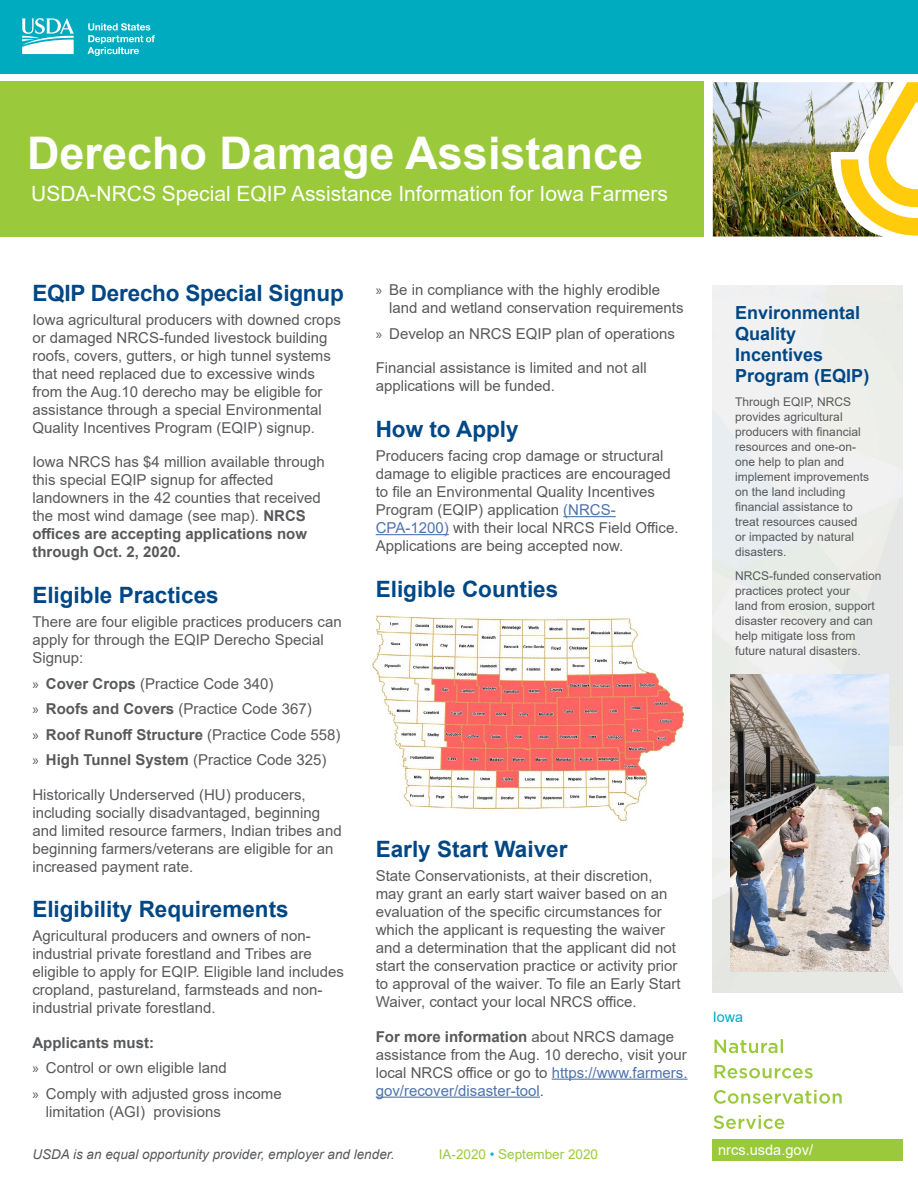
<style>
.page{position:relative;width:918px;height:1188px;background:#fff}
.page>*{position:absolute;margin:0;border:0;box-sizing:border-box;transform-origin:0 0}
.t1{font:700 45px "Arial";color:#fff}
.t2{font:700 22.5px "Arial";color:#004785}
.t3{font:21px "Arial";color:#fff}
.t4{font:700 18px/21px "Arial";color:#004785}
.t5{font:15px/18px "Arial";color:#58595b}
.t6{font:14.55px "Arial";color:#fff}
.t7{font:14.4px "Arial";color:#00abc0}
.t8{font:italic 13.5px "Arial";color:#58595b}
.t9{font:13.5px "Arial";color:#9aca3c}
.t10{font:12px/15px "Arial";color:#58595b}
.s1{font-weight:700}
.s2{font-family:"Myriad Pro"}
.s3{color:#4f73ad}
.s4{color:#00b7ca}
</style>
<div class="page">
<img style="left:713px;top:285px;width:190px;height:708px">
<div style="left:0;top:0;width:918px;height:74px;background:#00abc0"></div>
<svg style="left:22px;top:18px;width:52px;height:36px"></svg>
<svg style="left:88px;top:23px;width:67px;height:33px"></svg>
<div style="left:0;top:82px;width:704px;height:155px;background:#9aca3c"></div>
<hr style="left:563px;top:516px;width:53px;height:1px;background:#4f73ad">
<hr style="left:376px;top:534px;width:73px;height:1px;background:#4f73ad">
<hr style="left:552px;top:1079px;width:136px;height:1px;background:#4f73ad">
<hr style="left:376px;top:1097px;width:164px;height:1px;background:#4f73ad">
<img style="left:372px;top:616px;width:313px;height:205px">
<svg style="left:894px;top:82px;width:24px;height:154px"></svg>
<img style="left:713px;top:82px;width:181px;height:155px">
<img style="left:730px;top:675px;width:158px;height:296px">
<div style="left:713px;top:1139px;width:190px;height:22px;background:#9aca3c"></div>
<svg style="left:714px;top:1115px;width:70px;height:14px"></svg>
<svg style="left:714px;top:1090px;width:128px;height:14px"></svg>
<svg style="left:715px;top:1065px;width:98px;height:13px"></svg>
<svg style="left:715px;top:1039px;width:68px;height:14px"></svg>
<h1 class="t1" style="left:27px;top:122px;width:618px">Derecho Damage Assistance</h1>
<h3 class="t3" style="left:31px;top:179px;width:638px">USDA-NRCS Special EQIP Assistance Information for Iowa Farmers</h3>
<h2 class="t2" style="left:32px;top:277px;width:313px">EQIP Derecho Special Signup</h2>
<p class="t5" style="left:32px;top:310px;width:310px">Iowa agricultural producers with downed crops or damaged NRCS-funded livestock building roofs, covers, gutters, or high tunnel systems that need replaced due to excessive winds from the Aug.10 derecho may be eligible for assistance through a special Environmental Quality Incentives Program (EQIP) signup.</p>
<p class="t5" style="left:32px;top:453px;width:294px">Iowa NRCS has $4 million available through this special EQIP signup for affected landowners in the 42 counties that received the most wind damage (see map). <span class="s1">NRCS offices are accepting applications now through Oct. 2, 2020.</span></p>
<h2 class="t2" style="left:32px;top:579px;width:188px">Eligible Practices</h2>
<p class="t5" style="left:32px;top:613px;width:311px">There are four eligible practices producers can apply for through the EQIP Derecho Special<br>Signup:</p>
<p class="t5" style="left:32px;top:670px;width:310px;line-height:25.5px"><span class="s2">»</span> <span class="s1">Cover Crops</span> (Practice Code 340)<br><span class="s2">»</span> <span class="s1">Roofs and Covers</span> (Practice Code 367)<br><span class="s2">»</span> <span class="s1">Roof Runoff Structure</span> (Practice Code 558) <span class="s2">»</span> <span class="s1">High Tunnel System</span> (Practice Code 325)</p>
<p class="t5" style="left:32px;top:785px;width:311px">Historically Underserved (HU) producers, including socially disadvantaged, beginning and limited resource farmers, Indian tribes and beginning farmers/veterans are eligible for an increased payment rate.</p>
<h2 class="t2" style="left:32px;top:894px;width:258px">Eligibility Requirements</h2>
<p class="t5" style="left:32px;top:927px;width:313px">Agricultural producers and owners of non&shy;industrial private forestland and Tribes are eligible to apply for EQIP. Eligible land includes cropland, pastureland, farmsteads and non&shy;industrial private forestland.</p>
<p class="t5" style="left:32px;top:1030px;width:251px;line-height:25.5px"><span class="s1">Applicants must:<br></span><span class="s2">»</span> Control or own eligible land<br><span class="s2">»</span> Comply with adjusted gross income</p>
<p class="t5" style="left:46px;top:1102px;width:177px">limitation (AGI) provisions</p>
<p class="t5" style="left:389px;top:281px;width:296px;text-indent:-14px"><span class="s2">»</span> Be in compliance with the highly erodible land and wetland conservation requirements</p>
<p class="t5" style="left:376px;top:324px;width:301px"><span class="s2">»</span> Develop an NRCS EQIP plan of operations</p>
<p class="t5" style="left:376px;top:359px;width:272px">Financial assistance is limited and not all applications will be funded.</p>
<h2 class="t2" style="left:376px;top:413px;width:144px">How to Apply</h2>
<p class="t5" style="left:376px;top:447px;width:304px">Producers facing crop damage or structural damage to eligible practices are encouraged to file an Environmental Quality Incentives Program (EQIP) application <span class="s3">(NRCS-CPA-1200)</span> with their local NRCS Field Office.<br>Applications are being accepted now.</p>
<h2 class="t2" style="left:376px;top:573px;width:184px">Eligible Counties</h2>
<p class="t4" style="left:735px;top:302px;width:136px">Environmental<br>Quality<br>Incentives<br>Program (EQIP)</p>
<p class="t10" style="left:735px;top:394px;width:136px">Through EQIP, NRCS provides agricultural producers with financial resources and one-on&shy;one help to plan and implement improvements on the land including financial assistance to treat resources caused or impacted by natural disasters.</p>
<p class="t10" style="left:735px;top:568px;width:148px">NRCS-funded conservation practices protect your<br>land from erosion, support disaster recovery and can help mitigate loss from future natural disasters.</p>
<h2 class="t2" style="left:376px;top:833px;width:193px">Early Start Waiver</h2>
<p class="t5" style="left:376px;top:867px;width:306px">State Conservationists, at their discretion, may grant an early start waiver based on an evaluation of the specific circumstances for which the applicant is requesting the waiver and a determination that the applicant did not start the conservation practice or activity prior to approval of the waiver. To file an Early Start Waiver, contact your local NRCS office.</p>
<p class="t5" style="left:376px;top:1027px;width:313px"><span class="s1">For more information</span> about NRCS damage assistance from the Aug. 10 derecho, visit your local NRCS office or go to <span class="s3">https://www.farmers. gov/recover/disaster-tool</span>.</p>
<p class="t7" style="left:713px;top:1007px;width:32px">Iowa</p>
<p class="t8" style="left:32px;top:1146px;width:364px">USDA is an equal opportunity provider, employer and lender.</p>
<p class="t6" style="left:718px;top:1140px;width:96px">nrcs.usda.gov/</p>
<p class="t9" style="left:439px;top:1145px;width:161px">IA-2020 <span class="s4">•</span> September 2020</p>
</div>
